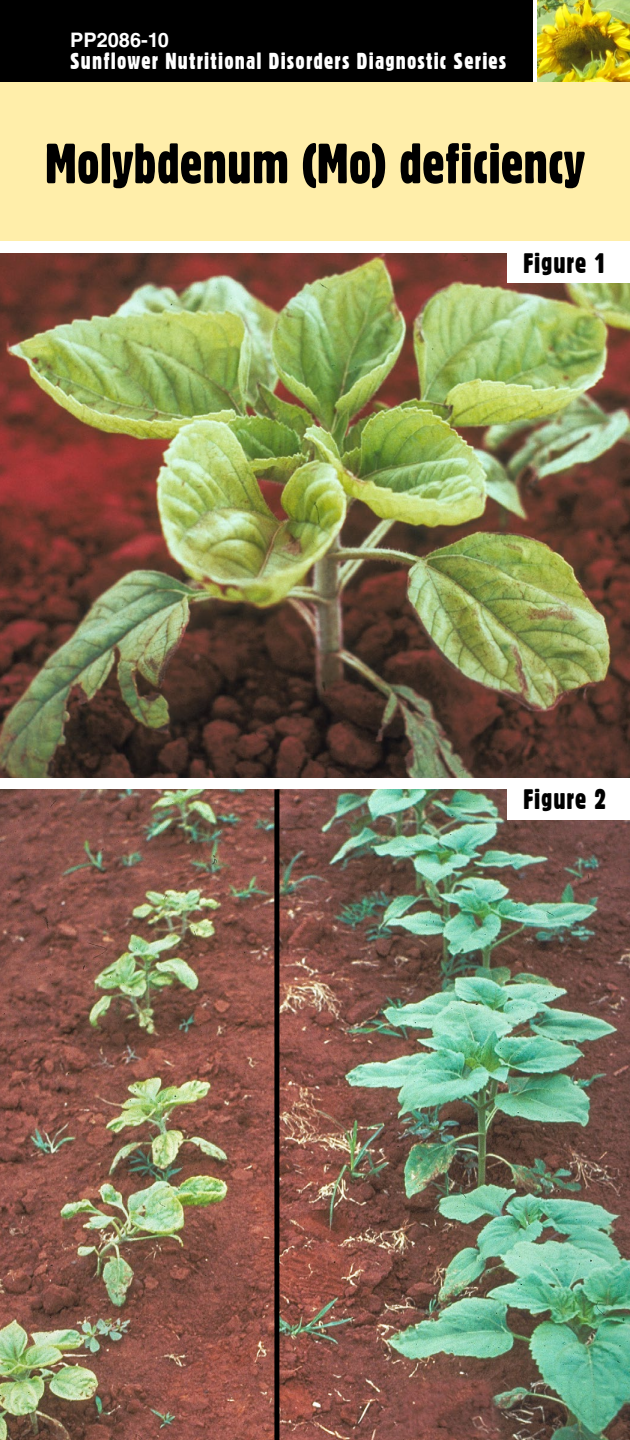
<style>
.page{position:relative;width:630px;height:1440px;background:#fff}
.page>*{position:absolute;margin:0;border:0;box-sizing:border-box;transform-origin:0 0}
.Disorder_name{font:55px "Gothic 821 Condensed BT";color:#000}
.Body_text{font:27.5px "Gothic 821 Condensed BT";letter-spacing:.03em;color:#000}
.Body_text-2{font:22.5px "Gothic 821 Condensed BT";letter-spacing:.05em;color:#fff}
.Body_text-3{font:700 20px "Helvetica LT Std";color:#fff}
</style>
<div class="page">
<div style="left:0;top:0;width:532px;height:82px;background:#000"></div>
<img style="left:538px;top:0;width:92px;height:82px">
<img style="left:0;top:789px;width:630px;height:651px">
<div style="left:274px;top:789px;width:5px;height:651px;background:#000"></div>
<div style="left:0;top:82px;width:630px;height:159px;background:#fea"></div>
<img style="left:0;top:254px;width:630px;height:524px">
<div style="left:507px;top:245px;width:123px;height:38px;background:#fff"></div>
<div style="left:507px;top:781px;width:123px;height:39px;background:#fff"></div>
<p class="Body_text-3" style="left:70px;top:28px;width:100px">PP2086-10</p>
<p class="Body_text-2" style="left:70px;top:48px;width:438px">Sunflower Nutritional Disorders Diagnostic Series</p>
<p class="Disorder_name" style="left:45px;top:130px;width:541px">Molybdenum (Mo) deficiency</p>
<p class="Body_text" style="left:524px;top:246px;width:85px">Figure 1</p>
<p class="Body_text" style="left:524px;top:783px;width:85px">Figure 2</p>
</div>
